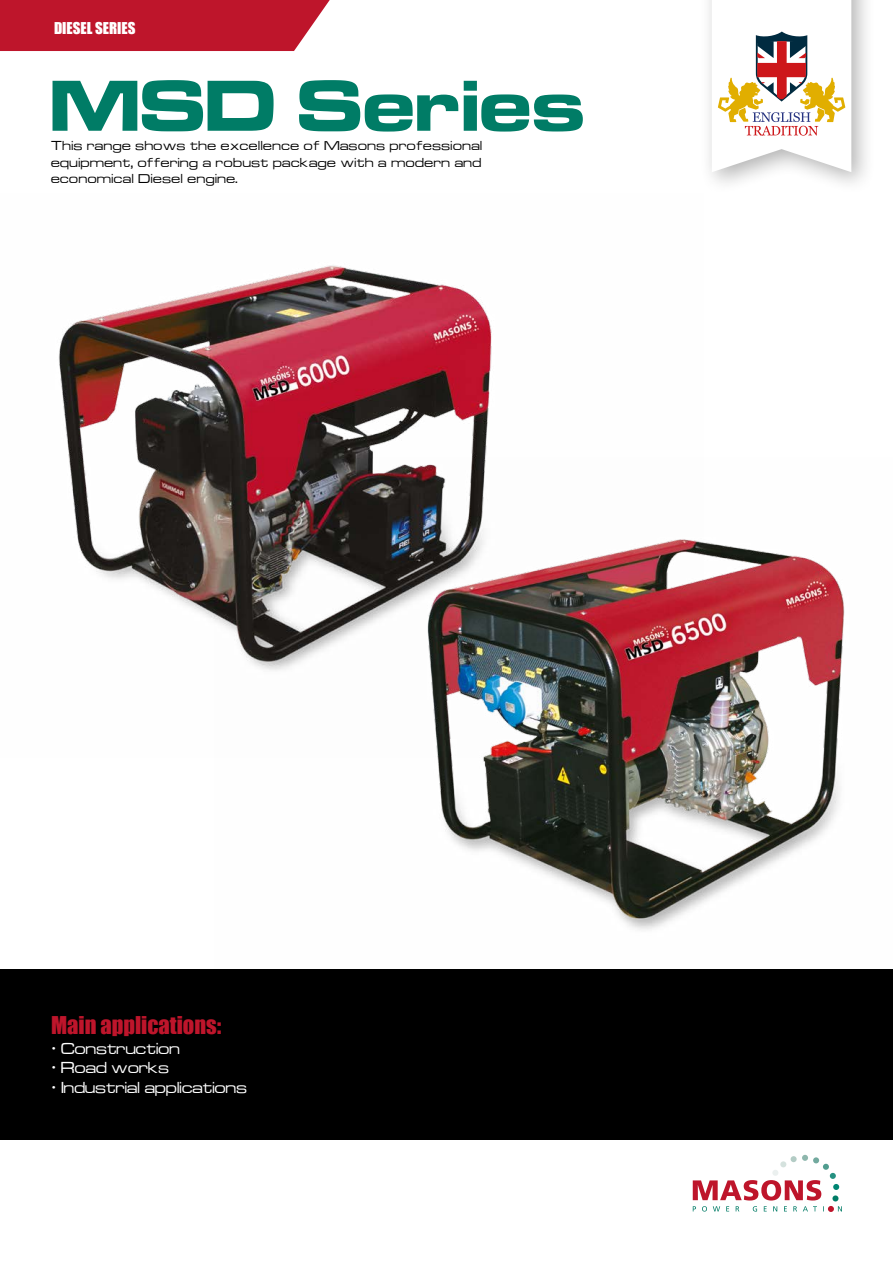
<style>
.page{position:relative;width:893px;height:1263px;background:#fff}
.page>*{position:absolute;margin:0;border:0;box-sizing:border-box;transform-origin:0 0}
.t1{font:700 75px "Microgramma";color:#007c66}
.t2{font:22.5px "Impact";color:#be152b}
.t3{font:16.5px "Microgramma";color:#fff}
.t4{font:15px "Impact";color:#fff}
.t5{font:13.5px/16.5px "Microgramma";letter-spacing:.03em;color:#000;text-align:justify}
</style>
<div class="page">
<svg style="left:693px;top:1155px;width:149px;height:57px"></svg>
<div style="left:0;top:969px;width:893px;height:171px;background:#000"></div>
<img style="left:59px;top:265px;width:433px;height:354px">
<img style="left:215px;top:457px;width:630px;height:473px">
<div style="left:0;top:0;width:330px;height:51px;background:#be152b"></div>
<div style="left:699px;top:0;width:177px;height:195px;background:#000;opacity:.3"></div>
<svg style="left:712px;top:0;width:139px;height:172px"></svg>
<p class="t4" style="left:54px;top:16px;width:83px">DIESEL SERIES</p>
<h1 class="t1" style="left:51px;top:54px;width:536px">MSD Series</h1>
<p class="t5" style="left:51px;top:137px;width:433px">This range shows the excellence of Masons professional equipment, offering a robust package with a modern and economical Diesel engine.</p>
<h2 class="t2" style="left:51px;top:1007px;width:172px">Main applications:</h2>
<p class="t3" style="left:51px;top:1038px;width:130px">• Construction</p>
<p class="t3" style="left:51px;top:1057px;width:120px">• Road works</p>
<p class="t3" style="left:51px;top:1077px;width:198px">• Industrial applications</p>
</div>
